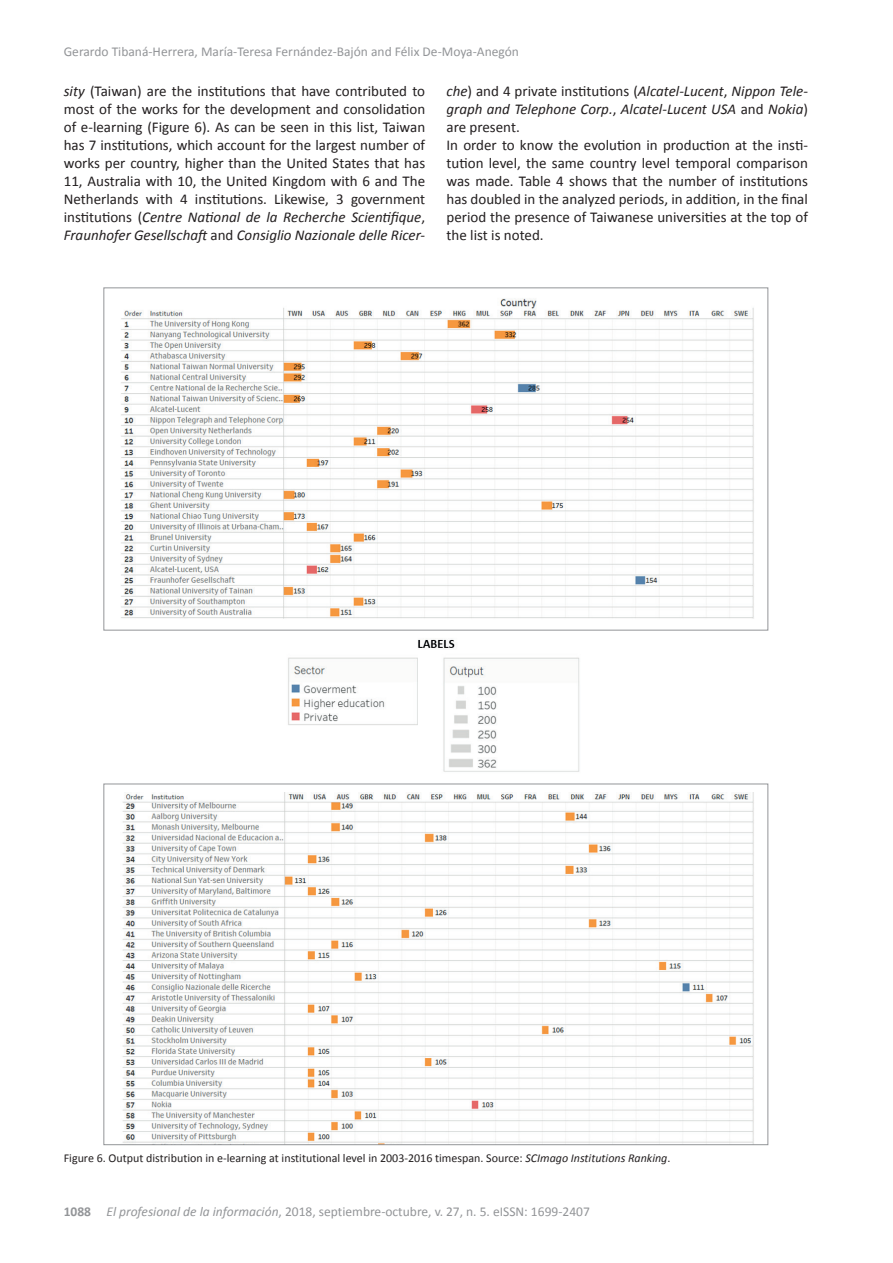
<style>
.page{position:relative;width:893px;height:1263px;background:#fff}
.page>*{position:absolute;margin:0;border:0;box-sizing:border-box;transform-origin:0 0}
.t1{font:15px/18px "Calibri";color:#231f20;text-align:justify}
.t2{font:13.5px "Calibri";color:#939598}
.t3{font:12px "Calibri";color:#231f20}
.s1{font-style:italic}
.s2{font-weight:700}
</style>
<div class="page">
<img style="left:121px;top:298px;width:633px;height:321px">
<img style="left:122px;top:793px;width:632px;height:350px">
<img style="left:288px;top:639px;width:292px;height:133px">
<p class="t2" style="left:64px;top:43px;width:457px">Gerardo Tibaná-Herrera, María-Teresa Fernández-Bajón and Félix De-Moya-Anegón</p>
<p class="t1" style="left:64px;top:82px;width:363px"><span class="s1">sity</span> (Taiwan) are the institutions that have contributed to most of the works for the development and consolidation of e-learning (Figure 6). As can be seen in this list, Taiwan has 7 institutions, which account for the largest number of works per country, higher than the United States that has 11, Australia with 10, the United Kingdom with 6 and The Netherlands with 4 institutions. Likewise, 3 government institutions (<span class="s1">Centre National de la Recherche Scientifique</span>, <span class="s1">Fraunhofer Gesellschaft</span> and <span class="s1">Consiglio Nazionale delle Ricer-</span></p>
<p class="t1" style="left:446px;top:82px;width:363px;text-align:left"><span class="s1">che</span>) and 4 private institutions (<span class="s1">Alcatel-Lucent</span>, <span class="s1">Nippon Tele&shy;graph and Telephone Corp.</span>, <span class="s1">Alcatel-Lucent USA</span> and <span class="s1">Nokia</span>) are present.<br>In order to know the evolution in production at the insti&shy;tution level, the same country level temporal comparison was made. Table 4 shows that the number of institutions has doubled in the analyzed periods, in addition, in the final period the presence of Taiwanese universities at the top of the list is noted.</p>
<p class="t3" style="left:64px;top:1151px;width:608px">Figure 6. Output distribution in e-learning at institutional level in 2003-2016 timespan. Source: <span class="s1">SCImago Institutions Ranking</span>.</p>
<p class="t2" style="left:64px;top:1203px;width:528px"><span class="s2">1088</span> <span class="s1">El profesional de la información</span>, 2018, septiembre-octubre, v. 27, n. 5. eISSN: 1699-2407</p>
</div>
